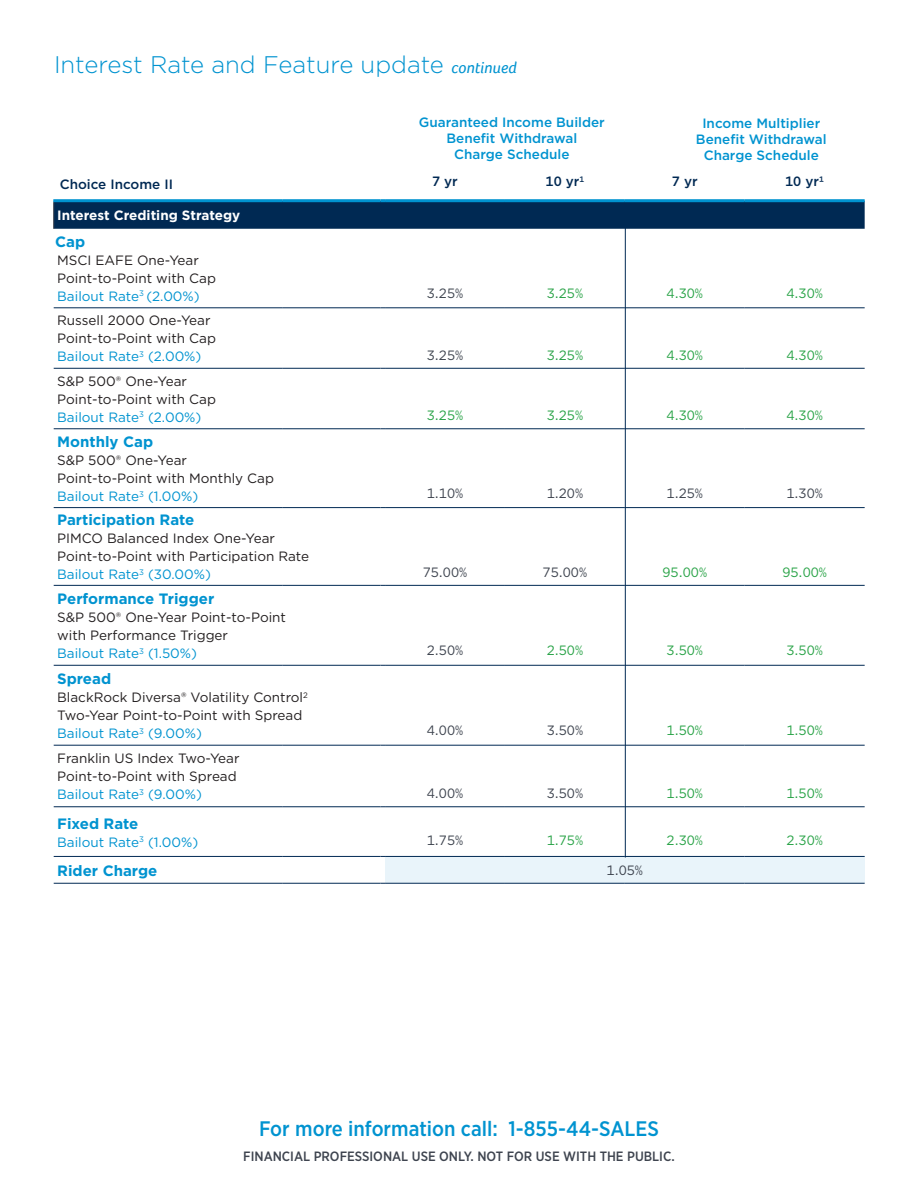
<style>
.page{position:relative;width:918px;height:1188px;background:#fff}
.page>*{position:absolute;margin:0;border:0;box-sizing:border-box;transform-origin:0 0}
.t1{font:300 24px "Gotham";color:#0093d0}
.t2{font:500 21px "Gotham Narrow";color:#0093d0}
.t3{font:700 15px "Gotham";color:#0093d0}
.t4{font:13.5px/18px "Gotham";color:#231f20}
.t5{font:13.5px "Gotham";color:#0093d0}
.t6{font:13.5px "Gotham";color:#29a347}
.t7{font:500 13.5px/16.2px "Gotham";color:#0093d0;text-align:center}
.t8{font:13.5px "Gotham";color:#3e444f}
.t9{font:500 13.5px "Gotham Narrow";color:#3e444f}
.t10{font:500 13.5px "Gotham";color:#002953}
.t11{font:700 13.5px "Gotham";color:#fff}
.s1{font-family:"Foco";font-weight:400;font-style:italic;font-size:16.5px}
</style>
<div class="page">
<svg style="left:54px;top:430px;width:811px;height:377px"></svg>
<div style="left:385px;top:856px;width:480px;height:27px;background:#e9f4fa"></div>
<hr style="left:745px;top:308px;width:120px;height:1px;background:#002953">
<hr style="left:54px;top:368px;width:229px;height:1px;background:#002953">
<hr style="left:283px;top:368px;width:98px;height:1px;background:#002953">
<hr style="left:54px;top:665px;width:229px;height:1px;background:#002953">
<hr style="left:283px;top:665px;width:98px;height:1px;background:#002953">
<hr style="left:385px;top:665px;width:120px;height:1px;background:#002953">
<hr style="left:505px;top:665px;width:120px;height:1px;background:#002953">
<hr style="left:625px;top:665px;width:120px;height:1px;background:#002953">
<hr style="left:745px;top:665px;width:120px;height:1px;background:#002953">
<hr style="left:54px;top:745px;width:229px;height:1px;background:#002953">
<hr style="left:283px;top:745px;width:98px;height:1px;background:#002953">
<hr style="left:385px;top:745px;width:120px;height:1px;background:#002953">
<hr style="left:505px;top:745px;width:120px;height:1px;background:#002953">
<hr style="left:625px;top:745px;width:120px;height:1px;background:#002953">
<hr style="left:745px;top:745px;width:120px;height:1px;background:#002953">
<hr style="left:54px;top:807px;width:229px;height:1px;background:#002953">
<hr style="left:283px;top:807px;width:98px;height:1px;background:#002953">
<hr style="left:385px;top:807px;width:120px;height:1px;background:#002953">
<hr style="left:505px;top:807px;width:120px;height:1px;background:#002953">
<hr style="left:625px;top:807px;width:120px;height:1px;background:#002953">
<hr style="left:745px;top:807px;width:120px;height:1px;background:#002953">
<hr style="left:54px;top:856px;width:229px;height:1px;background:#002953">
<hr style="left:283px;top:856px;width:98px;height:1px;background:#002953">
<hr style="left:385px;top:856px;width:120px;height:1px;background:#002953">
<hr style="left:505px;top:856px;width:120px;height:1px;background:#002953">
<hr style="left:625px;top:856px;width:120px;height:1px;background:#002953">
<hr style="left:745px;top:856px;width:120px;height:1px;background:#002953">
<hr style="left:54px;top:883px;width:229px;height:1px;background:#002953">
<hr style="left:283px;top:883px;width:98px;height:1px;background:#002953">
<hr style="left:385px;top:883px;width:120px;height:1px;background:#002953">
<hr style="left:505px;top:883px;width:120px;height:1px;background:#002953">
<hr style="left:625px;top:883px;width:120px;height:1px;background:#002953">
<hr style="left:745px;top:883px;width:120px;height:1px;background:#002953">
<hr style="left:54px;top:308px;width:229px;height:1px;background:#002953">
<hr style="left:283px;top:308px;width:98px;height:1px;background:#002953">
<hr style="left:745px;top:368px;width:120px;height:1px;background:#002953">
<hr style="left:54px;top:429px;width:229px;height:1px;background:#002953">
<hr style="left:283px;top:429px;width:98px;height:1px;background:#002953">
<hr style="left:385px;top:429px;width:120px;height:1px;background:#002953">
<hr style="left:505px;top:429px;width:120px;height:1px;background:#002953">
<hr style="left:625px;top:429px;width:120px;height:1px;background:#002953">
<hr style="left:745px;top:429px;width:120px;height:1px;background:#002953">
<hr style="left:54px;top:507px;width:229px;height:1px;background:#002953">
<hr style="left:283px;top:507px;width:98px;height:1px;background:#002953">
<hr style="left:385px;top:507px;width:120px;height:1px;background:#002953">
<hr style="left:505px;top:507px;width:120px;height:1px;background:#002953">
<hr style="left:625px;top:507px;width:120px;height:1px;background:#002953">
<hr style="left:745px;top:507px;width:120px;height:1px;background:#002953">
<hr style="left:54px;top:585px;width:229px;height:1px;background:#002953">
<hr style="left:283px;top:585px;width:98px;height:1px;background:#002953">
<hr style="left:385px;top:585px;width:120px;height:1px;background:#002953">
<hr style="left:505px;top:585px;width:120px;height:1px;background:#002953">
<hr style="left:625px;top:585px;width:120px;height:1px;background:#002953">
<hr style="left:745px;top:585px;width:120px;height:1px;background:#002953">
<hr style="left:385px;top:308px;width:120px;height:1px;background:#002953">
<hr style="left:505px;top:308px;width:120px;height:1px;background:#002953">
<hr style="left:625px;top:308px;width:120px;height:1px;background:#002953">
<hr style="left:385px;top:368px;width:120px;height:1px;background:#002953">
<hr style="left:505px;top:368px;width:120px;height:1px;background:#002953">
<hr style="left:625px;top:368px;width:120px;height:1px;background:#002953">
<svg style="left:53px;top:199px;width:812px;height:30px;background:#033662"></svg>
<hr style="left:625px;top:205px;width:1px;height:653px;background:#002953">
<p class="t1" style="left:54px;top:50px;width:464px">Interest Rate and Feature update <span class="s1">continued</span></p>
<p class="t7" style="left:419px;top:114px;width:187px">Guaranteed Income Builder<br>Benefit Withdrawal<br>Charge Schedule</p>
<p class="t7" style="left:696px;top:115px;width:132px">Income Multiplier<br>Benefit Withdrawal<br>Charge Schedule</p>
<p class="t10" style="left:432px;top:173px;width:27px">7 yr</p>
<p class="t10" style="left:546px;top:173px;width:40px">10 yr<sup>1</sup></p>
<p class="t10" style="left:60px;top:176px;width:115px">Choice Income II</p>
<p class="t10" style="left:672px;top:173px;width:27px">7 yr</p>
<p class="t10" style="left:785px;top:173px;width:41px">10 yr1</p>
<p class="t11" style="left:57px;top:206px;width:185px">Interest Crediting Strategy</p>
<p class="t4" style="left:57px;top:251px;width:143px">MSCI EAFE One-Year</p>
<p class="t4" style="left:57px;top:269px;width:160px">Point-to-Point with Cap</p>
<p class="t5" style="left:57px;top:287px;width:144px">Bailout Rate<sup>3</sup> (2.00%)</p>
<p class="t8" style="left:427px;top:285px;width:38px">3.25%</p>
<p class="t6" style="left:547px;top:285px;width:38px">3.25%</p>
<p class="t6" style="left:667px;top:285px;width:38px">4.30%</p>
<p class="t6" style="left:787px;top:285px;width:38px">4.30%</p>
<p class="t4" style="left:57px;top:311px;width:155px">Russell 2000 One-Year</p>
<p class="t4" style="left:57px;top:329px;width:160px">Point-to-Point with Cap</p>
<p class="t5" style="left:57px;top:348px;width:146px">Bailout Rate<sup>3</sup> (2.00%)</p>
<p class="t8" style="left:427px;top:347px;width:38px">3.25%</p>
<p class="t6" style="left:547px;top:347px;width:38px">3.25%</p>
<p class="t6" style="left:667px;top:347px;width:38px">4.30%</p>
<p class="t6" style="left:787px;top:347px;width:38px">4.30%</p>
<p class="t4" style="left:57px;top:372px;width:131px">S&amp;P 500® One-Year</p>
<p class="t4" style="left:57px;top:390px;width:160px">Point-to-Point with Cap</p>
<p class="t5" style="left:57px;top:408px;width:146px">Bailout Rate<sup>3</sup> (2.00%)</p>
<p class="t6" style="left:427px;top:407px;width:38px">3.25%</p>
<p class="t6" style="left:547px;top:407px;width:38px">3.25%</p>
<p class="t6" style="left:667px;top:407px;width:38px">4.30%</p>
<p class="t6" style="left:787px;top:407px;width:38px">4.30%</p>
<p class="t3" style="left:57px;top:432px;width:97px">Monthly Cap</p>
<p class="t4" style="left:57px;top:451px;width:131px">S&amp;P 500® One-Year</p>
<p class="t4" style="left:57px;top:469px;width:218px">Point-to-Point with Monthly Cap</p>
<p class="t5" style="left:57px;top:488px;width:142px">Bailout Rate<sup>3</sup> (1.00%)</p>
<p class="t8" style="left:427px;top:485px;width:38px">1.10%</p>
<p class="t8" style="left:547px;top:485px;width:38px">1.20%</p>
<p class="t8" style="left:667px;top:485px;width:38px">1.25%</p>
<p class="t8" style="left:787px;top:485px;width:38px">1.30%</p>
<p class="t3" style="left:57px;top:510px;width:139px">Participation Rate</p>
<p class="t4" style="left:57px;top:529px;width:219px">PIMCO Balanced Index One-Year</p>
<p class="t4" style="left:57px;top:547px;width:254px">Point-to-Point with Participation Rate</p>
<p class="t5" style="left:57px;top:566px;width:155px">Bailout Rate<sup>3</sup> (30.00%)</p>
<p class="t8" style="left:423px;top:563px;width:46px">75.00%</p>
<p class="t8" style="left:543px;top:563px;width:46px">75.00%</p>
<p class="t6" style="left:663px;top:563px;width:46px">95.00%</p>
<p class="t6" style="left:782px;top:563px;width:46px">95.00%</p>
<p class="t3" style="left:57px;top:589px;width:159px">Performance Trigger</p>
<p class="t4" style="left:57px;top:608px;width:230px">S&amp;P 500® One-Year Point-to-Point with Performance Trigger</p>
<p class="t5" style="left:57px;top:645px;width:141px">Bailout Rate<sup>3</sup> (1.50%)</p>
<p class="t8" style="left:427px;top:642px;width:38px">2.50%</p>
<p class="t6" style="left:547px;top:642px;width:38px">2.50%</p>
<p class="t6" style="left:667px;top:642px;width:38px">3.50%</p>
<p class="t6" style="left:787px;top:642px;width:38px">3.50%</p>
<p class="t3" style="left:57px;top:669px;width:55px">Spread</p>
<p class="t4" style="left:57px;top:688px;width:252px">BlackRock Diversa® Volatility Control<sup>2<br></sup>Two-Year Point-to-Point with Spread</p>
<p class="t5" style="left:57px;top:725px;width:146px">Bailout Rate<sup>3</sup> (9.00%)</p>
<p class="t8" style="left:427px;top:722px;width:38px">4.00%</p>
<p class="t8" style="left:547px;top:722px;width:38px">3.50%</p>
<p class="t6" style="left:667px;top:722px;width:38px">1.50%</p>
<p class="t6" style="left:786px;top:722px;width:38px">1.50%</p>
<p class="t4" style="left:57px;top:749px;width:184px">Franklin US Index Two-Year<br>Point-to-Point with Spread</p>
<p class="t5" style="left:57px;top:786px;width:146px">Bailout Rate<sup>3</sup> (9.00%)</p>
<p class="t8" style="left:427px;top:784px;width:38px">4.00%</p>
<p class="t8" style="left:547px;top:784px;width:38px">3.50%</p>
<p class="t6" style="left:667px;top:784px;width:38px">1.50%</p>
<p class="t6" style="left:787px;top:784px;width:38px">1.50%</p>
<p class="t3" style="left:57px;top:813px;width:83px">Fixed Rate</p>
<p class="t5" style="left:57px;top:833px;width:142px">Bailout Rate<sup>3</sup> (1.00%)</p>
<p class="t8" style="left:427px;top:832px;width:38px">1.75%</p>
<p class="t6" style="left:547px;top:832px;width:38px">1.75%</p>
<p class="t6" style="left:667px;top:832px;width:38px">2.30%</p>
<p class="t6" style="left:787px;top:832px;width:38px">2.30%</p>
<p class="t3" style="left:57px;top:861px;width:102px">Rider Charge</p>
<p class="t8" style="left:607px;top:862px;width:38px">1.05%</p>
<p class="t3" style="left:55px;top:232px;width:32px">Cap</p>
<p class="t2" style="left:259px;top:1115px;width:401px">For more information call: 1-855-44-SALES</p>
<p class="t9" style="left:243px;top:1148px;width:433px">FINANCIAL PROFESSIONAL USE ONLY. NOT FOR USE WITH THE PUBLIC.</p>
</div>
